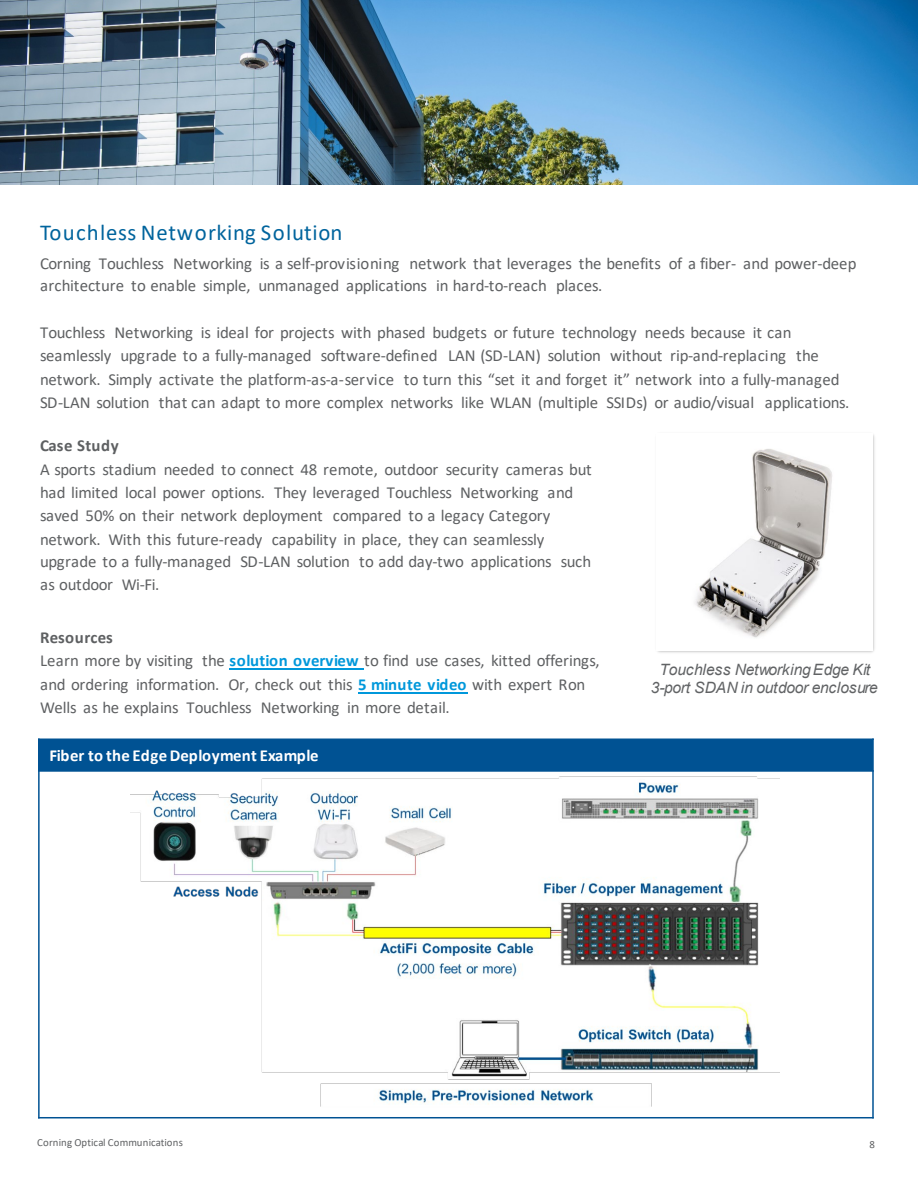
<style>
.page{position:relative;width:918px;height:1188px;background:#fff}
.page>*{position:absolute;margin:0;border:0;box-sizing:border-box;transform-origin:0 0}
.t1{font:22.8px "Calibri";letter-spacing:.035em;color:#00649d}
.t2{font:16.8px/23.2px "Calibri";letter-spacing:-.015em;color:#5e6062}
.t3{font:700 16.8px "Calibri";letter-spacing:.01em;color:#fff}
.t4{font:italic 15.6px/18px "Arial";letter-spacing:-.02em;color:#616365;text-align:center}
.t5{font:10.8px "Calibri";letter-spacing:.02em;color:#5e6062}
.s1{font-weight:700}
.s2{font-weight:700;color:#0098db}
</style>
<div class="page">
<div style="left:39px;top:739px;width:834px;height:32px;background:#005293"></div>
<hr style="left:38px;top:770px;width:836px;height:2px;background:#005293">
<hr style="left:38px;top:739px;width:2px;height:379px;background:#005293">
<hr style="left:872px;top:739px;width:2px;height:379px;background:#005293">
<hr style="left:38px;top:1117px;width:836px;height:1px;background:#005293">
<img style="left:0;top:0;width:918px;height:185px">
<img style="left:131px;top:776px;width:649px;height:331px">
<hr style="left:230px;top:668px;width:134px;height:1px;background:#0098db">
<hr style="left:358px;top:692px;width:109px;height:1px;background:#0098db">
<img style="left:657px;top:434px;width:218px;height:219px">
<img style="left:657px;top:434px;width:215px;height:216px">
<p class="t1" style="left:40px;top:216px;width:304px">Touchless Networking Solution</p>
<p class="t2" style="left:40px;top:251px;width:818px;line-height:22.8px">Corning Touchless Networking is a self-provisioning network that leverages the benefits of a fiber- and power-deep architecture to enable simple, unmanaged applications in hard-to-reach places.</p>
<p class="t2" style="left:40px;top:320px;width:811px">Touchless Networking is ideal for projects with phased budgets or future technology needs because it can seamlessly upgrade to a fully-managed software-defined LAN (SD-LAN) solution without rip-and-replacing the network. Simply activate the platform-as-a-service to turn this “set it and forget it” network into a fully-managed SD-LAN solution that can adapt to more complex networks like WLAN (multiple SSIDs) or audio/visual applications.</p>
<p class="t2" style="left:40px;top:433px;width:553px"><span class="s1">Case Study<br></span>A sports stadium needed to connect 48 remote, outdoor security cameras but had limited local power options. They leveraged Touchless Networking and saved 50% on their network deployment compared to a legacy Category network. With this future-ready capability in place, they can seamlessly upgrade to a fully-managed SD-LAN solution to add day-two applications such as outdoor Wi-Fi.</p>
<p class="t2" style="left:40px;top:625px;width:561px"><span class="s1">Resources<br></span>Learn more by visiting the <span class="s2">solution overview</span> to find use cases, kitted offerings, and ordering information. Or, check out this <span class="s2">5 minute video</span> with expert Ron Wells as he explains Touchless Networking in more detail.</p>
<p class="t3" style="left:50px;top:743px;width:270px">Fiber to the Edge Deployment Example</p>
<p class="t4" style="left:651px;top:660px;width:229px">Touchless Networking Edge Kit<br>3-port SDAN in outdoor enclosure</p>
<p class="t5" style="left:37px;top:1135px;width:147px">Corning Optical Communications</p>
<p class="t5" style="left:869px;top:1137px;width:7px">8</p>
</div>
